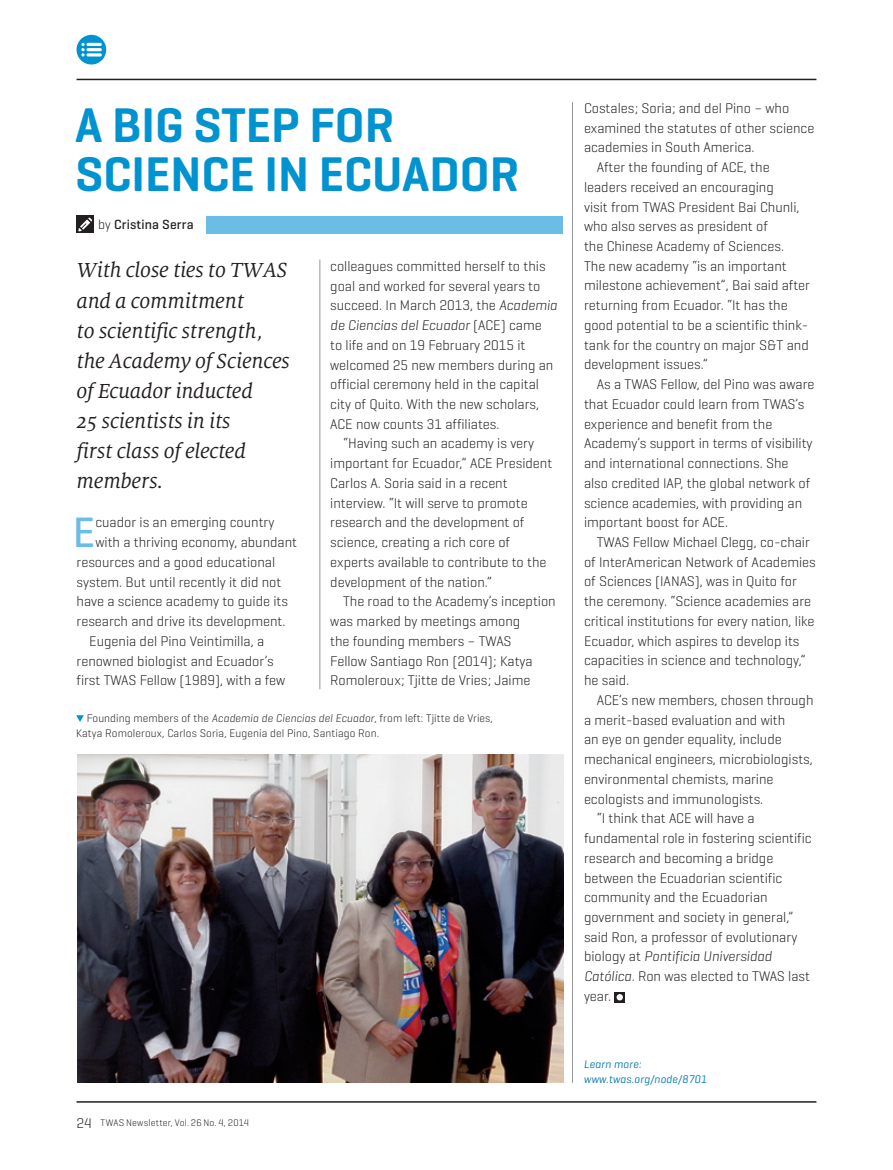
<style>
.page{position:relative;width:893px;height:1170px;background:#fff}
.page>*{position:absolute;margin:0;border:0;box-sizing:border-box;transform-origin:0 0}
.t1{font:600 49.5px/49.5px "Geogrotesque";color:#0093d0}
.t2{font:500 43.2px "Geogrotesque";color:#6bbde5}
.t3{font:italic 22.5px/30px "Milo Serif OT";letter-spacing:-.01em;color:#231f20}
.t4{font:300 14.25px "Geogrotesque";color:#231f20}
.t5{font:italic 300 14.25px "Geogrotesque";color:#231f20}
.t6{font:500 13.5px "Geogrotesque";color:#231f20}
.t7{font:300 11.25px/15px "Geogrotesque";letter-spacing:.01em;color:#231f20}
.t8{font:italic 11.25px/15px "Geogrotesque";letter-spacing:.01em;color:#0079ad}
.t9{font:300 9.75px "Geogrotesque";letter-spacing:.02em;color:#231f20}
.s1{font-weight:300}
.s2{font-style:italic}
.s3{font-style:normal}
.s4{font-size:14.25px}
</style>
<div class="page">
<hr style="left:77px;top:79px;width:739px;height:1px;background:#231f20">
<div style="left:77px;top:35px;width:29px;height:29px;background:#0093d0;border-radius:50%"></div>
<hr style="left:77px;top:1101px;width:739px;height:1px;background:#231f20">
<hr style="left:572px;top:102px;width:1px;height:980px;background:#939598">
<svg style="left:81px;top:43px;width:21px;height:13px"></svg>
<svg style="left:76px;top:715px;width:8px;height:6px"></svg>
<hr style="left:319px;top:259px;width:1px;height:430px;background:#939598">
<div style="left:206px;top:216px;width:357px;height:17px;background:#6bbde5"></div>
<svg style="left:614px;top:992px;width:11px;height:10px"></svg>
<svg style="left:617px;top:993px;width:6px;height:7px"></svg>
<div style="left:77px;top:216px;width:17px;height:17px;background:#231f20"></div>
<svg style="left:78px;top:217px;width:14px;height:14px"></svg>
<img style="left:77px;top:754px;width:486px;height:328px">
<h1 class="t1" style="left:75px;top:100px;width:173px">A BIG STEP</h1>
<h1 class="t1" style="left:75px;top:100px;width:435px;text-indent:234px">FOR<br>SCIENCE IN ECUADOR</h1>
<p class="t6" style="left:98px;top:216px;width:97px"><span class="s1">by</span> Cristina Serra</p>
<h3 class="t3" style="left:77px;top:256px;width:215px">With close ties to TWAS and a commitment<br>to scientific strength, the Academy of Sciences of Ecuador inducted<br>25 scientists in its<br>first class of elected members.</h3>
<h2 class="t2" style="left:73px;top:505px;width:18px">E</h2>
<p class="t4" style="left:95px;top:513px;width:181px">cuador is an emerging country</p>
<p class="t4" style="left:95px;top:533px;width:203px">with a thriving economy, abundant</p>
<p class="t4" style="left:77px;top:553px;width:200px">resources and a good educational</p>
<p class="t4" style="left:77px;top:573px;width:206px">system. But until recently it did not</p>
<p class="t4" style="left:77px;top:592px;width:213px">have a science academy to guide its</p>
<p class="t4" style="left:77px;top:612px;width:210px">research and drive its development.</p>
<p class="t4" style="left:89px;top:632px;width:176px">Eugenia del Pino Veintimilla, a</p>
<p class="t4" style="left:77px;top:651px;width:199px">renowned biologist and Ecuador’s</p>
<p class="t4" style="left:77px;top:671px;width:210px">first TWAS Fellow (1989), with a few</p>
<p class="t4" style="left:330px;top:257px;width:217px">colleagues committed herself to this</p>
<p class="t4" style="left:330px;top:277px;width:211px">goal and worked for several years to</p>
<p class="t4" style="left:330px;top:296px;width:229px">succeed. In March 2013, the <span class="s2">Academia</span></p>
<p class="t5" style="left:330px;top:316px;width:213px">de Ciencias del Ecuador <span class="s3">(ACE) came</span></p>
<p class="t4" style="left:330px;top:336px;width:197px">to life and on 19 February 2015 it</p>
<p class="t4" style="left:330px;top:356px;width:225px">welcomed 25 new members during an</p>
<p class="t4" style="left:330px;top:375px;width:210px">official ceremony held in the capital</p>
<p class="t4" style="left:330px;top:395px;width:210px">city of Quito. With the new scholars,</p>
<p class="t4" style="left:330px;top:415px;width:171px">ACE now counts 31 affiliates.</p>
<p class="t4" style="left:343px;top:434px;width:193px">“Having such an academy is very</p>
<p class="t4" style="left:330px;top:454px;width:223px">important for Ecuador,” ACE President</p>
<p class="t4" style="left:330px;top:474px;width:179px">Carlos A. Soria said in a recent</p>
<p class="t4" style="left:330px;top:494px;width:199px">interview. “It will serve to promote</p>
<p class="t4" style="left:330px;top:513px;width:196px">research and the development of</p>
<p class="t4" style="left:330px;top:533px;width:181px">science, creating a rich core of</p>
<p class="t4" style="left:330px;top:553px;width:218px">experts available to contribute to the</p>
<p class="t4" style="left:330px;top:572px;width:163px">development of the nation.”</p>
<p class="t4" style="left:343px;top:592px;width:214px">The road to the Academy’s inception</p>
<p class="t4" style="left:330px;top:612px;width:192px">was marked by meetings among</p>
<p class="t4" style="left:330px;top:632px;width:183px">the founding members – TWAS</p>
<p class="t4" style="left:330px;top:651px;width:204px">Fellow Santiago Ron (2014); Katya</p>
<p class="t4" style="left:330px;top:671px;width:202px">Romoleroux; Tjitte de Vries; Jaime</p>
<p class="t7" style="left:76px;top:710px;width:418px;text-indent:11px">Founding members of the <span class="s2">Academia de Ciencias del Ecuador</span>, from left: Tjitte de Vries,<br>Katya Romoleroux, Carlos Soria, Eugenia del Pino, Santiago Ron.</p>
<p class="t9" style="left:77px;top:1116px;width:174px"><span class="s4">24</span> TWAS Newsletter, Vol. 26 No. 4, 2014</p>
<p class="t4" style="left:584px;top:99px;width:207px">Costales; Soria; and del Pino – who</p>
<p class="t4" style="left:584px;top:119px;width:232px">examined the statutes of other science</p>
<p class="t4" style="left:584px;top:139px;width:172px">academies in South America.</p>
<p class="t4" style="left:597px;top:158px;width:174px">After the founding of ACE, the</p>
<p class="t4" style="left:584px;top:178px;width:191px">leaders received an encouraging</p>
<p class="t4" style="left:584px;top:198px;width:217px">visit from TWAS President Bai Chunli,</p>
<p class="t4" style="left:584px;top:217px;width:185px">who also serves as president of</p>
<p class="t4" style="left:584px;top:237px;width:202px">the Chinese Academy of Sciences.</p>
<p class="t4" style="left:584px;top:257px;width:204px">The new academy “is an important</p>
<p class="t4" style="left:584px;top:277px;width:227px">milestone achievement”, Bai said after</p>
<p class="t4" style="left:584px;top:296px;width:205px">returning from Ecuador. “It has the</p>
<p class="t4" style="left:584px;top:316px;width:226px">good potential to be a scientific think-</p>
<p class="t4" style="left:584px;top:336px;width:226px">tank for the country on major S&amp;T and</p>
<p class="t4" style="left:584px;top:355px;width:126px">development issues.”</p>
<p class="t4" style="left:597px;top:375px;width:219px">As a TWAS Fellow, del Pino was aware</p>
<p class="t4" style="left:584px;top:395px;width:222px">that Ecuador could learn from TWAS’s</p>
<p class="t4" style="left:584px;top:415px;width:190px">experience and benefit from the</p>
<p class="t4" style="left:584px;top:434px;width:230px">Academy’s support in terms of visibility</p>
<p class="t4" style="left:584px;top:454px;width:206px">and international connections. She</p>
<p class="t4" style="left:584px;top:474px;width:228px">also credited IAP, the global network of</p>
<p class="t4" style="left:584px;top:494px;width:220px">science academies, with providing an</p>
<p class="t4" style="left:584px;top:513px;width:146px">important boost for ACE.</p>
<p class="t4" style="left:597px;top:533px;width:215px">TWAS Fellow Michael Clegg, co-chair</p>
<p class="t4" style="left:584px;top:553px;width:233px">of InterAmerican Network of Academies</p>
<p class="t4" style="left:584px;top:572px;width:214px">of Sciences (IANAS), was in Quito for</p>
<p class="t4" style="left:584px;top:592px;width:229px">the ceremony. “Science academies are</p>
<p class="t4" style="left:584px;top:612px;width:232px">critical institutions for every nation, like</p>
<p class="t4" style="left:584px;top:632px;width:217px">Ecuador, which aspires to develop its</p>
<p class="t4" style="left:584px;top:651px;width:223px">capacities in science and technology,”</p>
<p class="t4" style="left:584px;top:671px;width:47px">he said.</p>
<p class="t4" style="left:597px;top:691px;width:218px">ACE’s new members, chosen through</p>
<p class="t4" style="left:584px;top:710px;width:203px">a merit-based evaluation and with</p>
<p class="t4" style="left:584px;top:730px;width:199px">an eye on gender equality, include</p>
<p class="t4" style="left:584px;top:750px;width:230px">mechanical engineers, microbiologists,</p>
<p class="t4" style="left:584px;top:770px;width:191px">environmental chemists, marine</p>
<p class="t4" style="left:584px;top:789px;width:181px">ecologists and immunologists.</p>
<p class="t4" style="left:597px;top:809px;width:159px">“I think that ACE will have a</p>
<p class="t4" style="left:584px;top:829px;width:229px">fundamental role in fostering scientific</p>
<p class="t4" style="left:584px;top:849px;width:191px">research and becoming a bridge</p>
<p class="t4" style="left:584px;top:868px;width:200px">between the Ecuadorian scientific</p>
<p class="t4" style="left:584px;top:888px;width:185px">community and the Ecuadorian</p>
<p class="t4" style="left:584px;top:908px;width:211px">government and society in general,”</p>
<p class="t4" style="left:584px;top:927px;width:215px">said Ron, a professor of evolutionary</p>
<p class="t5" style="left:584px;top:947px;width:190px"><span class="s3">biology at</span> Pontificia Universidad</p>
<p class="t4" style="left:584px;top:967px;width:228px"><span class="s2">Católica</span>. Ron was elected to TWAS last</p>
<p class="t4" style="left:584px;top:987px;width:29px">year.</p>
<p class="t8" style="left:584px;top:1055px;width:124px">Learn more: www.twas.org/node/8701</p>
</div>
